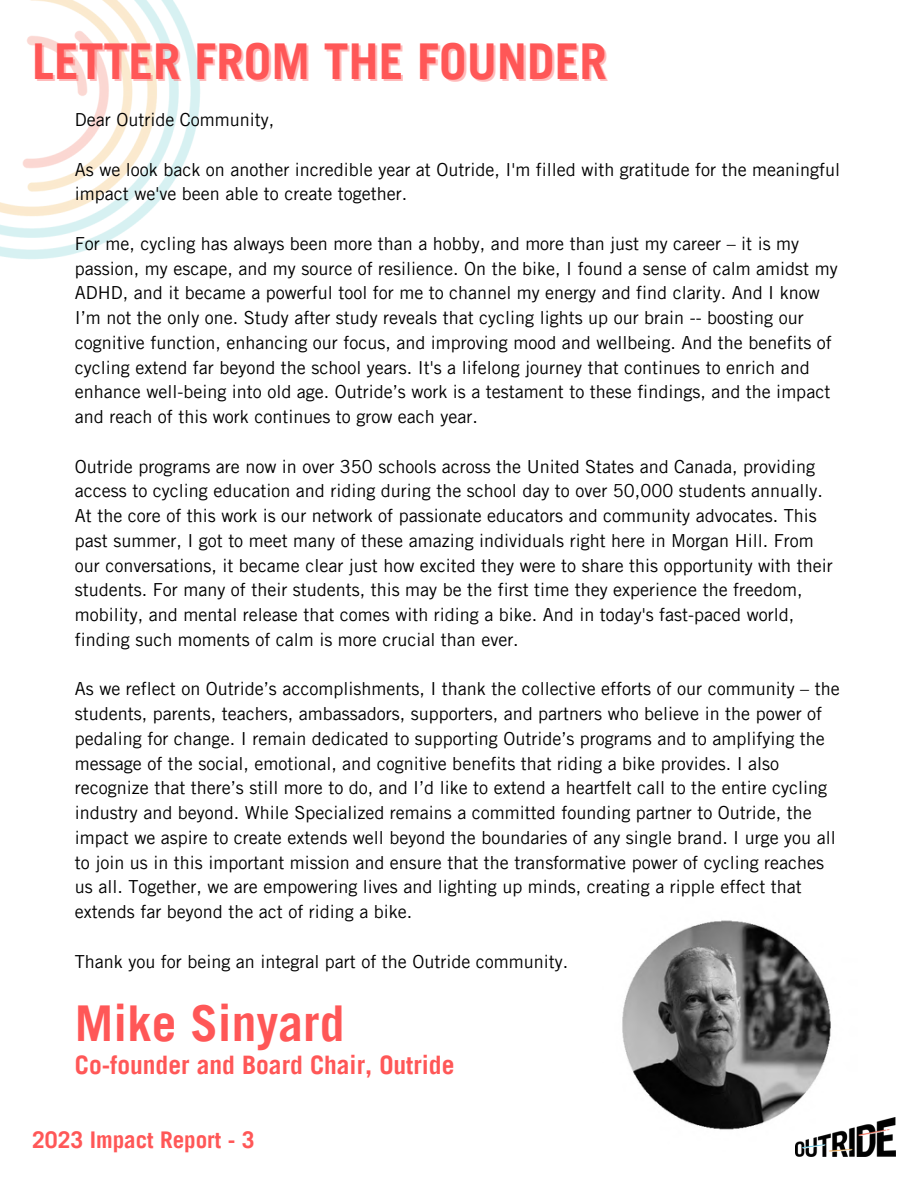
<style>
.page{position:relative;width:918px;height:1188px;background:#fff}
.page>*{position:absolute;margin:0;border:0;box-sizing:border-box;transform-origin:0 0}
.t1{font:700 49.5px "Trade Gothic LT Pro";color:#ff5757}
.t2{font:700 25.5px "Trade Gothic LT Pro";color:#ff5757}
.t3{font:700 22.95px "Trade Gothic LT Pro";color:#ff5757}
.t4{font:18px/24.8px "Trade Gothic LT Pro";color:#000}
</style>
<div class="page">
<img style="left:622px;top:920px;width:209px;height:210px">
<img style="left:795px;top:1117px;width:101px;height:40px">
<img style="left:0;top:0;width:200px;height:259px">
<h2 class="t1" style="left:32px;top:43px;width:576px">LETTER FROM THE FOUNDER</h2>
<p class="t4" style="left:75px;top:110px;width:201px">Dear Outride Community,</p>
<p class="t4" style="left:75px;top:159px;width:767px">As we look back on another incredible year at Outride, I'm filled with gratitude for the meaningful impact we've been able to create together.</p>
<p class="t4" style="left:75px;top:233px;width:764px">For me, cycling has always been more than a hobby, and more than just my career – it is my passion, my escape, and my source of resilience. On the bike, I found a sense of calm amidst my ADHD, and it became a powerful tool for me to channel my energy and find clarity. And I know I’m not the only one. Study after study reveals that cycling lights up our brain -- boosting our cognitive function, enhancing our focus, and improving mood and wellbeing. And the benefits of cycling extend far beyond the school years. It's a lifelong journey that continues to enrich and enhance well-being into old age. Outride’s work is a testament to these findings, and the impact and reach of this work continues to grow each year.</p>
<p class="t4" style="left:75px;top:456px;width:759px">Outride programs are now in over 350 schools across the United States and Canada, providing access to cycling education and riding during the school day to over 50,000 students annually.<br>At the core of this work is our network of passionate educators and community advocates. This past summer, I got to meet many of these amazing individuals right here in Morgan Hill. From our conversations, it became clear just how excited they were to share this opportunity with their students. For many of their students, this may be the first time they experience the freedom, mobility, and mental release that comes with riding a bike. And in today's fast-paced world, finding such moments of calm is more crucial than ever.</p>
<p class="t4" style="left:75px;top:679px;width:766px">As we reflect on Outride’s accomplishments, I thank the collective efforts of our community – the students, parents, teachers, ambassadors, supporters, and partners who believe in the power of pedaling for change. I remain dedicated to supporting Outride’s programs and to amplifying the message of the social, emotional, and cognitive benefits that riding a bike provides. I also recognize that there’s still more to do, and I’d like to extend a heartfelt call to the entire cycling industry and beyond. While Specialized remains a committed founding partner to Outride, the impact we aspire to create extends well beyond the boundaries of any single brand. I urge you all to join us in this important mission and ensure that the transformative power of cycling reaches us all. Together, we are empowering lives and lighting up minds, creating a ripple effect that extends far beyond the act of riding a bike.</p>
<p class="t4" style="left:75px;top:951px;width:495px">Thank you for being an integral part of the Outride community.</p>
<h2 class="t1" style="left:75px;top:1005px;width:271px">Mike Sinyard</h2>
<h2 class="t2" style="left:75px;top:1055px;width:381px">Co-founder and Board Chair, Outride</h2>
<p class="t3" style="left:32px;top:1132px;width:224px">2023 Impact Report - 3</p>
</div>
